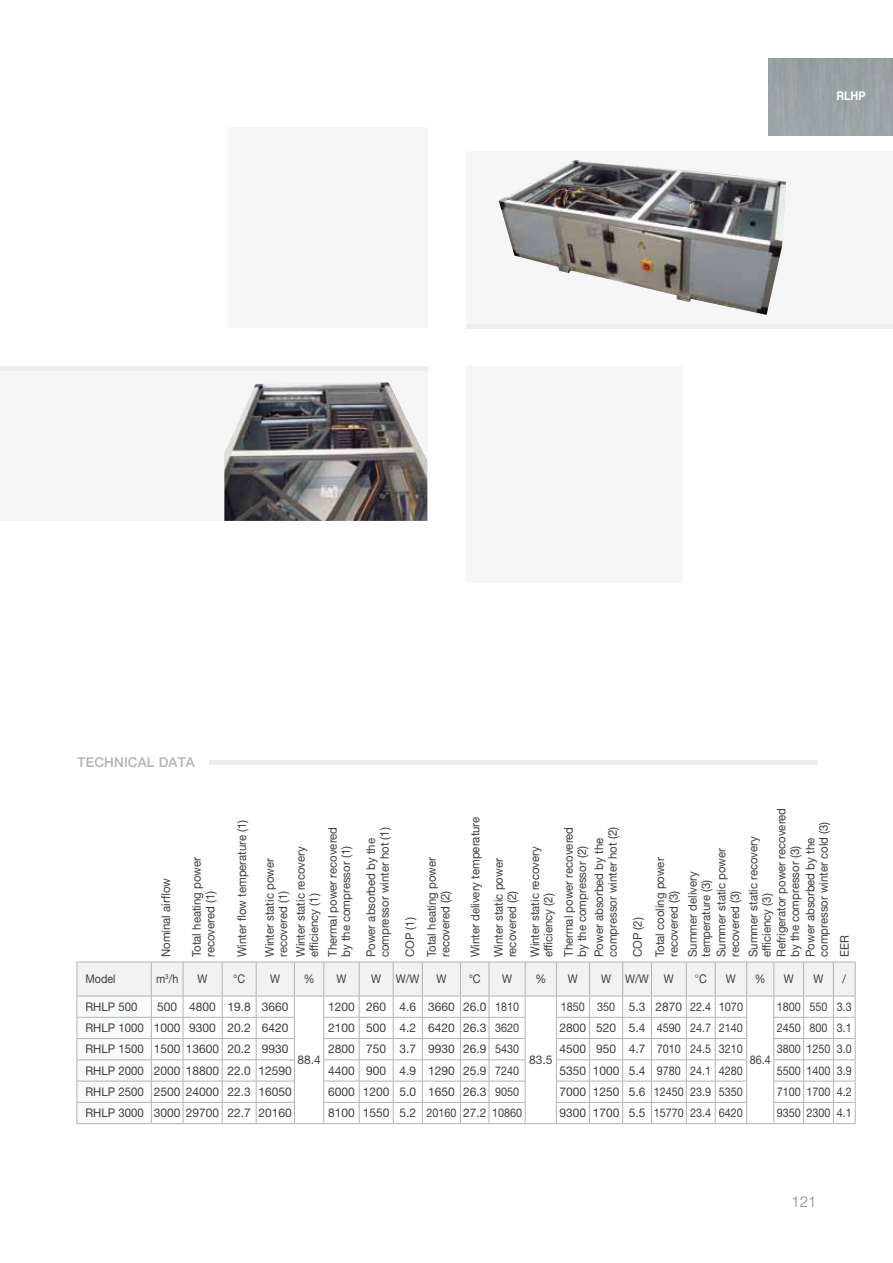
<style>
.page{position:relative;width:893px;height:1263px;background:#fff}
.page>*{position:absolute;margin:0;border:0;box-sizing:border-box;transform-origin:0 0}
.t1{font:300 15px "Helvetica Neue LT Std";color:#87888a}
.t2{font:500 13.5px "Helvetica Neue LT Std";letter-spacing:.01em;color:#b1b3b4}
.t3{font:12px/13.5px "Helvetica Neue LT Std";color:#3e3d40;scale:.95 1}
.t4{font:12px "Helvetica Neue LT Std";color:#3e3d40}
.t5{font:12px "Helvetica Neue LT Std";color:#3e3d40;scale:.9 1}
.t6{font:700 12px "Helvetica Neue LT Std";color:#fff;scale:.89 1}
.t7{font:12px "Helvetica Neue LT Std";color:#707172;scale:.95 1}
.s1{color:#3e3d40}
</style>
<div class="page">
<div style="left:0;top:366px;width:428px;height:155px;background:#f6f6f6"></div>
<div style="left:466px;top:366px;width:216px;height:217px;background:#f6f6f6"></div>
<div style="left:227px;top:128px;width:201px;height:200px;background:#f6f6f6"></div>
<div style="left:466px;top:151px;width:427px;height:177px;background:#f6f6f6"></div>
<hr style="left:0;top:367px;width:427px;height:4px;background:#eceded">
<hr style="left:466px;top:324px;width:427px;height:4px;background:#eceded">
<img style="left:224px;top:382px;width:203px;height:139px">
<img style="left:499px;top:160px;width:287px;height:155px">
<div style="left:209px;top:760px;width:608px;height:5px;background:#eceded"></div>
<svg style="left:77px;top:962px;width:779px;height:162px"></svg>
<p class="t6" style="left:836px;top:89px;width:34px">RLHP</p>
<p class="t2" style="left:78px;top:754px;width:119px">TECHNICAL DATA</p>
<p class="t3" style="left:159px;top:957px;width:84px;rotate:-90deg">Nominal airflow</p>
<p class="t3" style="left:190px;top:957px;width:107px;rotate:-90deg">Total heating power recovered (1)</p>
<p class="t3" style="left:235px;top:957px;width:147px;rotate:-90deg">Winter flow temperature (1)</p>
<p class="t3" style="left:326px;top:957px;width:138px;rotate:-90deg">Thermal power recovered by the compressor (1)</p>
<p class="t3" style="left:364px;top:957px;width:138px;rotate:-90deg">Power absorbed by the compressor winter hot (1)</p>
<p class="t3" style="left:263px;top:957px;width:105px;rotate:-90deg">Winter static power recovered (1)</p>
<p class="t3" style="left:294px;top:957px;width:118px;rotate:-90deg">Winter static recovery efficiency (1)</p>
<p class="t3" style="left:399px;top:957px;width:107px;line-height:21.8px;rotate:-90deg">COP (1)<br>Total heating power</p>
<p class="t3" style="left:438px;top:957px;width:71px;rotate:-90deg">recovered (2)</p>
<p class="t3" style="left:463px;top:957px;width:149px;line-height:23.2px;rotate:-90deg">Winter delivery temperature<br>Winter static power</p>
<p class="t3" style="left:538px;top:957px;width:138px;line-height:20.2px;rotate:-90deg">efficiency (2)<br>Thermal power recovered</p>
<p class="t3" style="left:573px;top:957px;width:127px;line-height:17px;rotate:-90deg">by the compressor (2)<br>Power absorbed by the</p>
<p class="t3" style="left:600px;top:957px;width:138px;line-height:24.9px;rotate:-90deg">compressor winter hot (2)<br>COP (2)</p>
<p class="t3" style="left:500px;top:957px;width:118px;line-height:22.8px;rotate:-90deg">recovered (2)<br>Winter static recovery</p>
<p class="t3" style="left:774px;top:957px;width:158px;rotate:-90deg">Refrigerator power recovered by the compressor (3)</p>
<p class="t3" style="left:803px;top:957px;width:144px;rotate:-90deg">Power absorbed by the compressor winter cold (3)</p>
<p class="t3" style="left:714px;top:957px;width:116px;rotate:-90deg">Summer static power recovered (3)</p>
<p class="t3" style="left:746px;top:957px;width:129px;rotate:-90deg">Summer static recovery efficiency (3)</p>
<p class="t3" style="left:653px;top:957px;width:106px;rotate:-90deg">Total cooling power recovered (3)</p>
<p class="t3" style="left:686px;top:957px;width:92px;rotate:-90deg">Summer delivery temperature (3)</p>
<p class="t3" style="left:838px;top:957px;width:24px;rotate:-90deg">EER</p>
<p class="t5" style="left:85px;top:972px;width:35px">Model</p>
<p class="t5" style="left:156px;top:972px;width:26px">m<sup>3</sup>/h</p>
<p class="t5" style="left:198px;top:972px;width:13px">W</p>
<p class="t5" style="left:233px;top:972px;width:15px">°C</p>
<p class="t5" style="left:270px;top:972px;width:13px">W</p>
<p class="t5" style="left:304px;top:972px;width:13px">%</p>
<p class="t5" style="left:336px;top:972px;width:13px">W</p>
<p class="t5" style="left:371px;top:972px;width:55px">W W/W</p>
<p class="t5" style="left:436px;top:972px;width:13px">W</p>
<p class="t5" style="left:469px;top:972px;width:15px">°C</p>
<p class="t5" style="left:502px;top:972px;width:13px">W</p>
<p class="t5" style="left:535px;top:972px;width:13px">%</p>
<p class="t5" style="left:568px;top:972px;width:13px">W</p>
<p class="t5" style="left:601px;top:972px;width:55px">W W/W</p>
<p class="t5" style="left:664px;top:972px;width:13px">W</p>
<p class="t7" style="left:695px;top:972px;width:15px">°<span class="s1">C</span></p>
<p class="t5" style="left:726px;top:972px;width:13px">W</p>
<p class="t5" style="left:755px;top:972px;width:13px">%</p>
<p class="t5" style="left:784px;top:972px;width:13px">W</p>
<p class="t5" style="left:813px;top:972px;width:13px">W</p>
<p class="t5" style="left:842px;top:972px;width:5px">/</p>
<p class="t3" style="left:85px;top:1000px;width:56px">RHLP 500</p>
<p class="t4" style="left:157px;top:999px;width:133px">500 4800 19.8 3660</p>
<p class="t4" style="left:328px;top:999px;width:192px">1200 260 4.6 3660 26.0 1810</p>
<p class="t5" style="left:561px;top:999px;width:204px">1850 350 5.3 2870 22.4 1070</p>
<p class="t5" style="left:777px;top:999px;width:85px">1800 550 3.3</p>
<p class="t3" style="left:85px;top:1021px;width:215px">RHLP 1000 1000 9300 20.2 6420</p>
<p class="t4" style="left:328px;top:1021px;width:192px">2100 500 4.2 6420 26.3 3620</p>
<p class="t4" style="left:560px;top:1021px;width:185px">2800 520 5.4 4590 24.7 2140</p>
<p class="t5" style="left:777px;top:1021px;width:85px">2450 800 3.1</p>
<p class="t3" style="left:85px;top:1042px;width:215px">RHLP 1500 1500 13600 20.2 9930</p>
<p class="t4" style="left:328px;top:1042px;width:192px">2800 750 3.7 9930 26.9 5430</p>
<p class="t4" style="left:560px;top:1042px;width:185px">4500 950 4.7 7010 24.5 3210</p>
<p class="t5" style="left:777px;top:1042px;width:85px">3800 1250 3.0</p>
<p class="t3" style="left:85px;top:1063px;width:219px">RHLP 2000 2000 18800 22.0 12590</p>
<p class="t4" style="left:328px;top:1063px;width:192px">4400 900 4.9 1290 25.9 7240</p>
<p class="t4" style="left:560px;top:1063px;width:185px">5350 1000 5.4 9780 24.1 4280</p>
<p class="t5" style="left:777px;top:1063px;width:85px">5500 1400 3.9</p>
<p class="t3" style="left:85px;top:1085px;width:219px">RHLP 2500 2500 24000 22.3 16050</p>
<p class="t4" style="left:328px;top:1084px;width:192px">6000 1200 5.0 1650 26.3 9050</p>
<p class="t4" style="left:560px;top:1084px;width:185px">7000 1250 5.6 12450 23.9 5350</p>
<p class="t5" style="left:777px;top:1084px;width:85px">7100 1700 4.2</p>
<p class="t3" style="left:85px;top:1106px;width:219px">RHLP 3000 3000 29700 22.7 20160</p>
<p class="t4" style="left:328px;top:1106px;width:195px">8100 1550 5.2 20160 27.2 10860</p>
<p class="t4" style="left:560px;top:1106px;width:185px">9300 1700 5.5 15770 23.4 6420</p>
<p class="t5" style="left:777px;top:1106px;width:85px">9350 2300 4.1</p>
<p class="t4" style="left:297px;top:1053px;width:25px">88.4</p>
<p class="t4" style="left:529px;top:1053px;width:25px">83.5</p>
<p class="t5" style="left:750px;top:1053px;width:25px">86.4</p>
<p class="t1" style="left:791px;top:1192px;width:27px">121</p>
</div>
